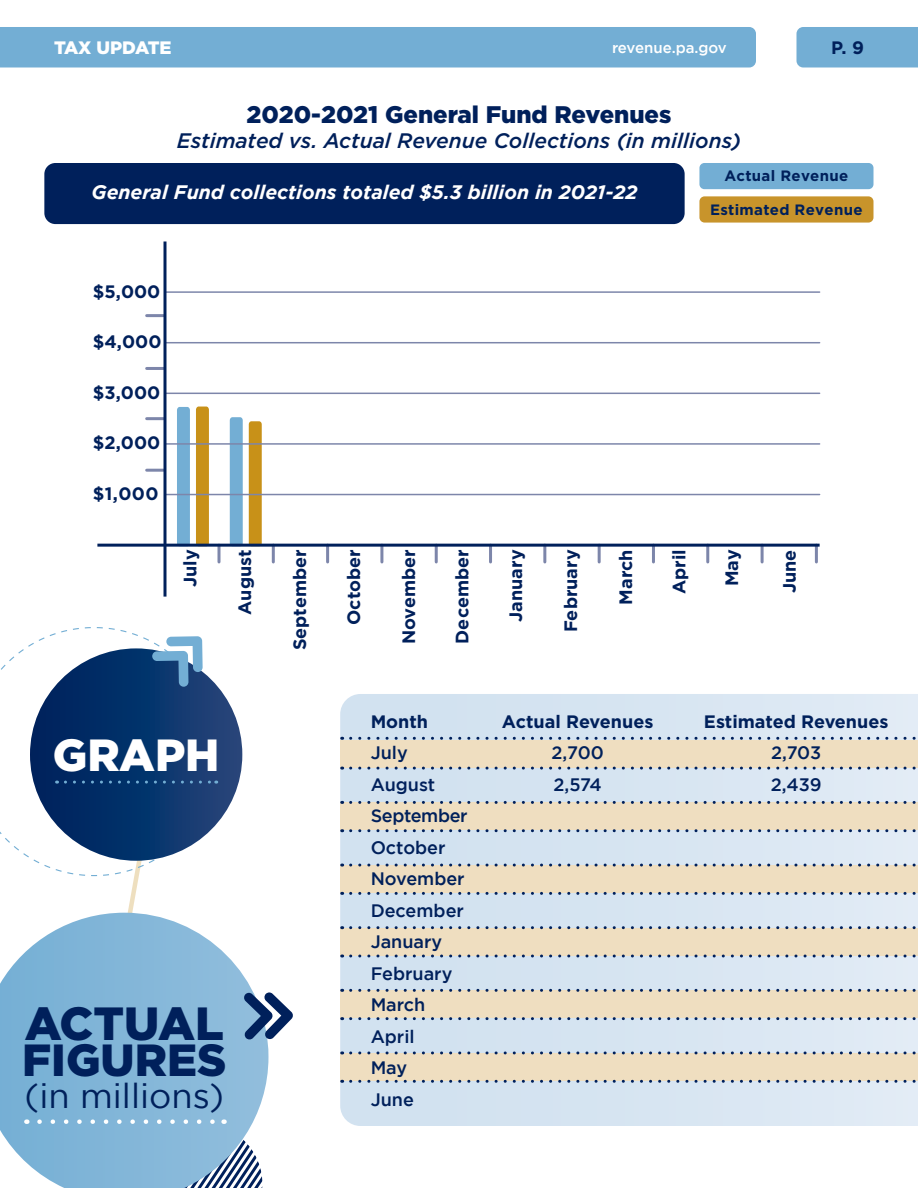
<style>
.page{position:relative;width:918px;height:1188px;background:#fff}
.page>*{position:absolute;margin:0;border:0;box-sizing:border-box;transform-origin:0 0}
.t1{font:900 46.5px "Gotham";color:#00205b}
.t2{font:900 45px "Gotham";color:#00205b}
.t3{font:900 45px "Gotham";color:#fff}
.t4{font:34.5px "Gotham";color:#00205b}
.t5{font:900 24px "Gotham";color:#00205b}
.t6{font:italic 500 21px "Gotham";color:#00205b}
.t7{font:italic 700 19.5px "Gotham";color:#fff}
.t8{font:700 18px "Gotham";color:#00205b}
.t9{font:500 18px "Gotham";color:#00205b}
.t10{font:900 18px "Gotham";letter-spacing:-.02em;color:#fff}
.t11{font:500 18px "Gotham";letter-spacing:-.02em;color:#00205b}
.t12{font:700 15px "Gotham";letter-spacing:.02em;color:#00205b}
.t13{font:500 15px "Gotham";color:#fff}
</style>
<div class="page">
<div style="left:0;top:27px;width:756px;height:40px;background:#73aed4"></div>
<div style="left:796px;top:27px;width:122px;height:40px;background:#73aed4"></div>
<svg style="left:121px;top:876px;width:18px;height:37px"></svg>
<svg style="left:0;top:627px;width:217px;height:249px"></svg>
<svg style="left:340px;top:694px;width:578px;height:432px"></svg>
<hr style="left:147px;top:469px;width:17px;height:3px;background:#7d86aa">
<hr style="left:147px;top:417px;width:17px;height:3px;background:#7d86aa">
<hr style="left:147px;top:367px;width:17px;height:3px;background:#7d86aa">
<hr style="left:147px;top:314px;width:17px;height:3px;background:#7d86aa">
<svg style="left:196px;top:407px;width:13px;height:137px"></svg>
<div style="left:177px;top:407px;width:13px;height:137px;background:#73aed4"></div>
<div style="left:249px;top:421px;width:13px;height:125px;background:#c89118;border-radius:3px"></div>
<div style="left:230px;top:417px;width:13px;height:129px;background:#73aed4;border-radius:3px"></div>
<div style="left:44px;top:163px;width:641px;height:61px;background:#00205b;border-radius:11px"></div>
<hr style="left:165px;top:291px;width:655px;height:2px;background:#7d86aa">
<hr style="left:165px;top:342px;width:655px;height:1px;background:#7d86aa">
<hr style="left:165px;top:393px;width:655px;height:1px;background:#7d86aa">
<hr style="left:165px;top:443px;width:655px;height:2px;background:#7d86aa">
<hr style="left:165px;top:494px;width:655px;height:1px;background:#7d86aa">
<hr style="left:218px;top:545px;width:3px;height:17px;background:#7d86aa">
<hr style="left:272px;top:545px;width:3px;height:17px;background:#7d86aa">
<hr style="left:326px;top:545px;width:3px;height:17px;background:#7d86aa">
<hr style="left:380px;top:545px;width:3px;height:17px;background:#7d86aa">
<hr style="left:435px;top:545px;width:3px;height:17px;background:#7d86aa">
<hr style="left:489px;top:545px;width:3px;height:17px;background:#7d86aa">
<hr style="left:543px;top:545px;width:3px;height:17px;background:#7d86aa">
<hr style="left:598px;top:545px;width:3px;height:17px;background:#7d86aa">
<hr style="left:652px;top:545px;width:3px;height:17px;background:#7d86aa">
<hr style="left:706px;top:545px;width:3px;height:17px;background:#7d86aa">
<hr style="left:761px;top:545px;width:3px;height:17px;background:#7d86aa">
<hr style="left:815px;top:545px;width:3px;height:17px;background:#7d86aa">
<hr style="left:164px;top:241px;width:3px;height:356px;background:#00205b">
<hr style="left:97px;top:544px;width:723px;height:3px;background:#00205b">
<div style="left:699px;top:163px;width:175px;height:26px;background:#73aed4;border-radius:5px"></div>
<div style="left:699px;top:196px;width:174px;height:27px;background:#c8942b;border-radius:5px"></div>
<div style="left:340px;top:740px;width:578px;height:27px;background:#efdec0"></div>
<div style="left:340px;top:802px;width:578px;height:28px;background:#efdec0"></div>
<div style="left:340px;top:865px;width:578px;height:28px;background:#efdec0"></div>
<div style="left:340px;top:928px;width:578px;height:27px;background:#efdec0"></div>
<div style="left:340px;top:990px;width:578px;height:28px;background:#efdec0"></div>
<div style="left:340px;top:1053px;width:578px;height:28px;background:#efdec0"></div>
<svg style="left:351px;top:737px;width:567px;height:3px"></svg>
<svg style="left:351px;top:767px;width:567px;height:3px"></svg>
<svg style="left:351px;top:801px;width:567px;height:3px"></svg>
<svg style="left:351px;top:829px;width:567px;height:3px"></svg>
<svg style="left:351px;top:864px;width:567px;height:3px"></svg>
<svg style="left:351px;top:892px;width:567px;height:3px"></svg>
<svg style="left:351px;top:926px;width:567px;height:3px"></svg>
<svg style="left:351px;top:955px;width:567px;height:3px"></svg>
<svg style="left:351px;top:989px;width:567px;height:3px"></svg>
<svg style="left:351px;top:1017px;width:567px;height:3px"></svg>
<svg style="left:351px;top:1051px;width:567px;height:3px"></svg>
<svg style="left:351px;top:1080px;width:567px;height:3px"></svg>
<svg style="left:30px;top:648px;width:212px;height:213px"></svg>
<svg style="left:0;top:913px;width:268px;height:260px"></svg>
<svg style="left:152px;top:636px;width:51px;height:51px"></svg>
<svg style="left:244px;top:992px;width:49px;height:48px"></svg>
<svg style="left:65px;top:781px;width:152px;height:3px"></svg>
<svg style="left:39px;top:1119px;width:224px;height:69px"></svg>
<p class="t10" style="left:54px;top:37px;width:119px">TAX UPDATE</p>
<p class="t13" style="left:612px;top:39px;width:116px">revenue.pa.gov</p>
<p class="t8" style="left:831px;top:37px;width:34px">P. 9</p>
<p class="t5" style="left:247px;top:100px;width:426px">2020-2021 General Fund Revenues</p>
<p class="t6" style="left:177px;top:127px;width:566px">Estimated vs. Actual Revenue Collections (in millions)</p>
<p class="t7" style="left:92px;top:181px;width:547px">General Fund collections totaled $5.3 billion in 2021-22</p>
<p class="t12" style="left:724px;top:167px;width:125px">Actual Revenue</p>
<p class="t12" style="left:710px;top:201px;width:154px">Estimated Revenue</p>
<p class="t8" style="left:93px;top:281px;width:69px">$5,000</p>
<p class="t8" style="left:93px;top:331px;width:70px">$4,000</p>
<p class="t8" style="left:93px;top:382px;width:69px">$3,000</p>
<p class="t8" style="left:93px;top:432px;width:69px">$2,000</p>
<p class="t8" style="left:93px;top:484px;width:67px">$1,000</p>
<p class="t8" style="left:180px;top:587px;width:39px;rotate:-90deg">July</p>
<p class="t8" style="left:234px;top:615px;width:66px;rotate:-90deg">August</p>
<p class="t8" style="left:289px;top:650px;width:102px;rotate:-90deg">September</p>
<p class="t8" style="left:343px;top:625px;width:77px;rotate:-90deg">October</p>
<p class="t8" style="left:398px;top:644px;width:96px;rotate:-90deg">November</p>
<p class="t8" style="left:452px;top:644px;width:95px;rotate:-90deg">December</p>
<p class="t8" style="left:505px;top:622px;width:74px;rotate:-90deg">January</p>
<p class="t8" style="left:560px;top:632px;width:84px;rotate:-90deg">February</p>
<p class="t8" style="left:615px;top:605px;width:57px;rotate:-90deg">March</p>
<p class="t8" style="left:669px;top:594px;width:46px;rotate:-90deg">April</p>
<p class="t8" style="left:721px;top:586px;width:38px;rotate:-90deg">May</p>
<p class="t8" style="left:779px;top:593px;width:45px;rotate:-90deg">June</p>
<p class="t3" style="left:53px;top:729px;width:168px">GRAPH</p>
<p class="t1" style="left:25px;top:997px;width:201px">ACTUAL</p>
<p class="t2" style="left:22px;top:1034px;width:206px">FIGURES</p>
<p class="t4" style="left:24px;top:1076px;width:201px">(in millions)</p>
<p class="t8" style="left:371px;top:711px;width:59px">Month</p>
<p class="t8" style="left:502px;top:711px;width:153px">Actual Revenues</p>
<p class="t8" style="left:704px;top:711px;width:186px">Estimated Revenues</p>
<p class="t9" style="left:371px;top:742px;width:39px">July</p>
<p class="t9" style="left:552px;top:742px;width:54px">2,700</p>
<p class="t9" style="left:771px;top:742px;width:52px">2,703</p>
<p class="t9" style="left:371px;top:774px;width:66px">August</p>
<p class="t9" style="left:554px;top:774px;width:50px">2,574</p>
<p class="t9" style="left:771px;top:774px;width:52px">2,439</p>
<p class="t11" style="left:371px;top:805px;width:99px">September</p>
<p class="t9" style="left:371px;top:837px;width:76px">October</p>
<p class="t9" style="left:371px;top:868px;width:96px">November</p>
<p class="t9" style="left:371px;top:900px;width:95px">December</p>
<p class="t9" style="left:371px;top:931px;width:73px">January</p>
<p class="t9" style="left:371px;top:963px;width:83px">February</p>
<p class="t9" style="left:371px;top:994px;width:56px">March</p>
<p class="t9" style="left:371px;top:1026px;width:46px">April</p>
<p class="t9" style="left:371px;top:1057px;width:38px">May</p>
<p class="t9" style="left:371px;top:1089px;width:45px">June</p>
</div>
